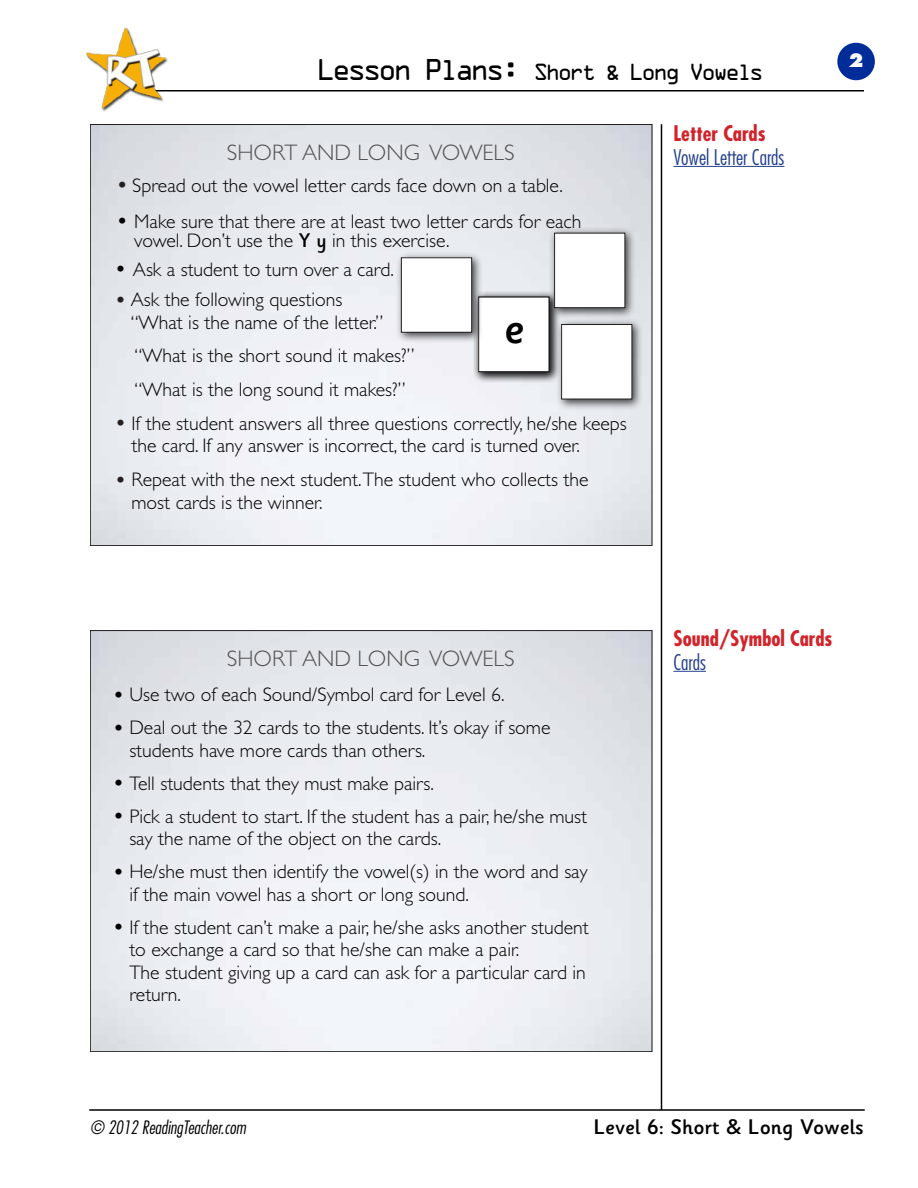
<style>
.page{position:relative;width:918px;height:1188px;background:#fff}
.page>*{position:absolute;margin:0;border:0;box-sizing:border-box;transform-origin:0 0}
.t1{font:500 45px "Sassoon Sans US Md";color:#000}
.t2{font:300 22.5px "Gill Sans";color:#525252}
.t3{font:21px "OCRA";letter-spacing:-.15em;color:#000}
.t4{font:700 condensed 21px "Futura";color:#d2232a}
.t5{font:500 21px "Sassoon Primary Infant";color:#000}
.t6{font:300 condensed 21px "Futura";color:#25408f}
.t7{font:300 19.65px/22.5px "Gill Sans";color:#000}
.t8{font:italic 300 condensed 18px "Futura";color:#000}
.t9{font:800 18px "Futura";color:#fff}
.s1{font-size:27px}
.s2{font-size:24.6px;color:#231f20}
.s3{font-size:24.6px}
.s4{font-family:"Sassoon Sans US Md";font-weight:500}
</style>
<div class="page">
<div style="left:837px;top:43px;width:38px;height:37px;background:#002c99;border-radius:50%"></div>
<hr style="left:145px;top:90px;width:719px;height:2px;background:#000">
<hr style="left:661px;top:124px;width:1px;height:986px;background:#000">
<hr style="left:89px;top:1109px;width:776px;height:2px;background:#000">
<img style="left:86px;top:27px;width:84px;height:84px">
<img style="left:472px;top:291px;width:83px;height:92px">
<div style="left:479px;top:297px;width:70px;height:75px;background:#fff"></div>
<div style="left:478px;top:297px;width:71px;height:75px;border:1px solid #231f20"></div>
<img style="left:547px;top:227px;width:89px;height:92px">
<div style="left:555px;top:233px;width:70px;height:75px;background:#fff"></div>
<div style="left:554px;top:233px;width:71px;height:75px;border:1px solid #231f20"></div>
<img style="left:555px;top:318px;width:89px;height:92px">
<div style="left:562px;top:325px;width:70px;height:74px;background:#fff"></div>
<div style="left:561px;top:324px;width:71px;height:75px;border:1px solid #231f20"></div>
<img style="left:395px;top:251px;width:88px;height:92px">
<div style="left:401px;top:258px;width:71px;height:74px;background:#fff"></div>
<div style="left:401px;top:257px;width:71px;height:76px;border:1px solid #231f20"></div>
<hr style="left:674px;top:166px;width:110px;height:1px;background:#25408f">
<hr style="left:674px;top:671px;width:32px;height:1px;background:#25408f">
<p class="t3" style="left:316px;top:63px;width:449px"><span class="s1">Lesson Plans:</span> Short &amp; Long Vowels</p>
<p class="t9" style="left:849px;top:49px;width:16px">2</p>
<p class="t2" style="left:227px;top:140px;width:289px">SHORT AND LONG VOWELS</p>
<p class="t7" style="left:116px;top:174px;width:448px"><span class="s2">•</span> Spread out the vowel letter cards face down on a table.</p>
<p class="t7" style="left:134px;top:211px;width:449px;line-height:19.6px;text-indent:-18px"><span class="s3">•</span> Make sure that there are at least two letter cards for each vowel. Don’t use the <span class="s4">Y y</span> in this exercise.</p>
<p class="t7" style="left:115px;top:258px;width:281px"><span class="s3">•</span> Ask a student to turn over a card.</p>
<p class="t7" style="left:131px;top:288px;width:254px;text-indent:-16px"><span class="s2">•</span> Ask the following questions “What is the name of the letter.”</p>
<p class="t7" style="left:135px;top:339px;width:282px;line-height:33.8px">“What is the short sound it makes?” “What is the long sound it makes?”</p>
<p class="t7" style="left:131px;top:412px;width:497px;text-indent:-17px"><span class="s2">•</span> If the student answers all three questions correctly, he/she keeps the card. If any answer is incorrect, the card is turned over.</p>
<p class="t7" style="left:131px;top:468px;width:459px;text-indent:-17px"><span class="s2">•</span> Repeat with the next student.The student who collects the most cards is the winner.</p>
<h1 class="t1" style="left:504px;top:303px;width:22px">e</h1>
<p class="t4" style="left:674px;top:120px;width:94px">Letter Cards</p>
<p class="t6" style="left:674px;top:144px;width:112px">Vowel Letter Cards</p>
<p class="t2" style="left:227px;top:646px;width:289px">SHORT AND LONG VOWELS</p>
<p class="t7" style="left:112px;top:683px;width:394px"><span class="s3">•</span> Use two of each Sound/Symbol card for Level 6.</p>
<p class="t7" style="left:129px;top:716px;width:423px;text-indent:-17px"><span class="s3">•</span> Deal out the 32 cards to the students. It’s okay if some students have more cards than others.</p>
<p class="t7" style="left:112px;top:772px;width:323px"><span class="s3">•</span> Tell students that they must make pairs.</p>
<p class="t7" style="left:129px;top:805px;width:459px;text-indent:-17px"><span class="s3">•</span> Pick a student to start. If the student has a pair, he/she must say the name of the object on the cards.</p>
<p class="t7" style="left:129px;top:861px;width:460px;text-indent:-17px"><span class="s3">•</span> He/she must then identify the vowel(s) in the word and say if the main vowel has a short or long sound.</p>
<p class="t7" style="left:129px;top:916px;width:461px;text-indent:-17px"><span class="s3">•</span> If the student can’t make a pair, he/she asks another student to exchange a card so that he/she can make a pair.<br>The student giving up a card can ask for a particular card in return.</p>
<p class="t4" style="left:674px;top:624px;width:160px">Sound/Symbol Cards</p>
<p class="t6" style="left:674px;top:649px;width:34px">Cards</p>
<p class="t8" style="left:90px;top:1116px;width:157px">© 2012 ReadingTeacher.com</p>
<p class="t5" style="left:594px;top:1115px;width:272px">Level 6: Short &amp; Long Vowels</p>
</div>
